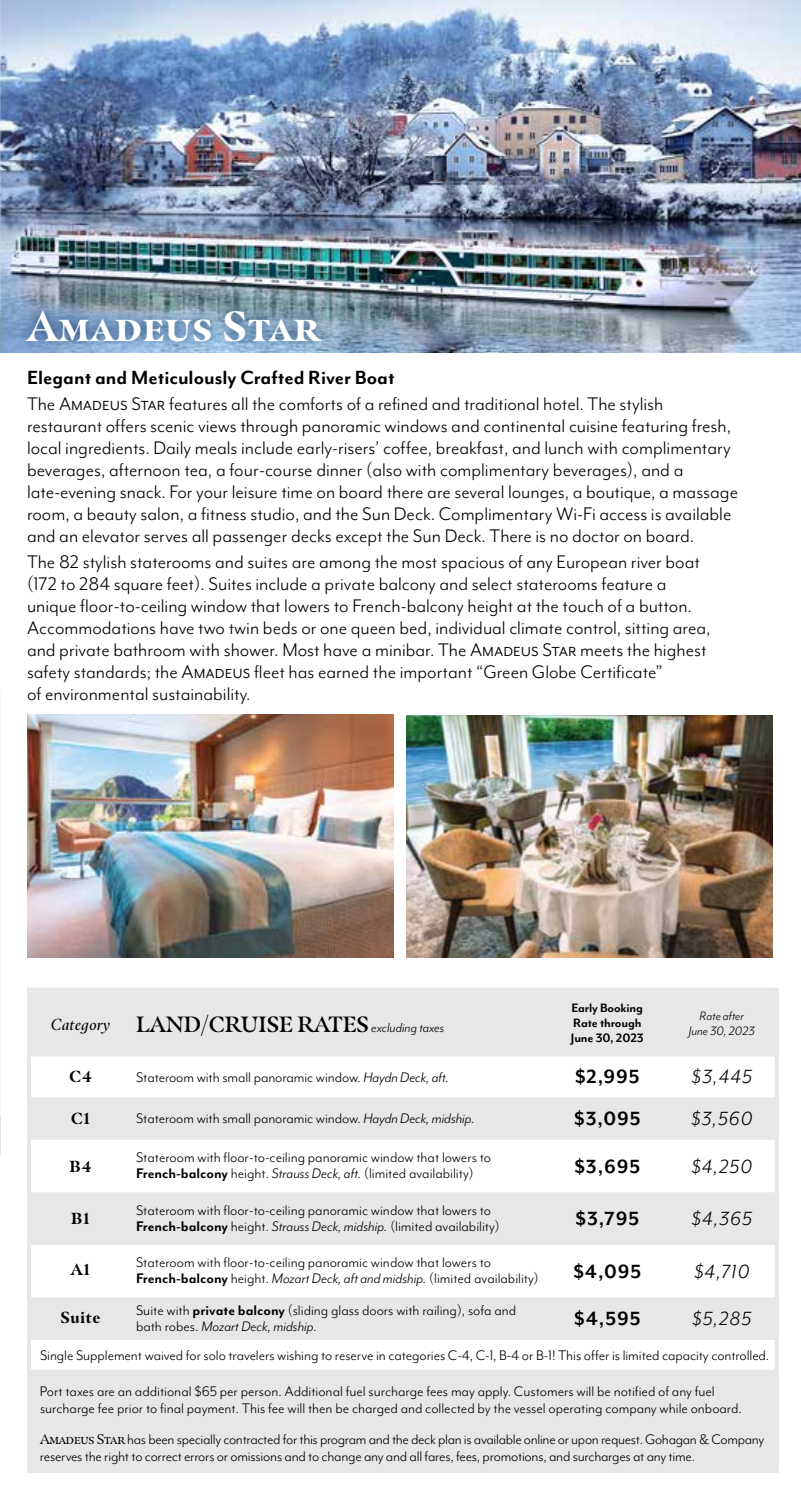
<style>
.page{position:relative;width:801px;height:1512px;background:#fff}
.page>*{position:absolute;margin:0;border:0;box-sizing:border-box;transform-origin:0 0}
.t1{font:700 42px "Masqualero";letter-spacing:.02em;color:#fff}
.t2{font:700 22px "Mr Eaves Mod OT";color:#000}
.t3{font:600 22px "Masqualero";color:#000}
.t4{font:italic 22px "Mr Eaves Mod OT";letter-spacing:.04em;color:#000}
.t5{font:21px/22px "Mr Eaves Mod OT";color:#000}
.t6{font:16px/16px "Mr Eaves Mod OT";color:#000}
.t7{font:16px/17px "Mr Eaves Mod OT";letter-spacing:-.02em;color:#000}
.t8{font:700 16px "Masqualero";letter-spacing:.04em;color:#000}
.t9{font:700 14px/15px "Mr Eaves Mod OT";letter-spacing:-.01em;color:#000}
.t10{font:italic 14px/15px "Mr Eaves Mod OT";color:#000;text-align:center}
.s1{font-weight:400;font-style:italic;font-size:16px}
.s2{font-family:"Mr Eaves Mod OT";font-weight:400;font-style:italic;font-size:15px}
.s3{font-style:italic}
.s4{font-weight:700}
.s5{font-family:"Masqualero";font-size:14px}
</style>
<div class="page">
<img style="left:0;top:0;width:801px;height:353px">
<img style="left:0;top:0;width:1px;height:317px">
<div style="left:15px;top:298px;width:317px;height:55px;background:#00285a;opacity:.87"></div>
<img style="left:27px;top:715px;width:367px;height:242px">
<img style="left:406px;top:716px;width:367px;height:242px">
<svg style="left:27px;top:988px;width:752px;height:485px"></svg>
<h1 class="t1" style="left:27px;top:300px;width:294px">Amadeus Star</h1>
<p class="t2" style="left:27px;top:365px;width:369px">Elegant and Meticulously Crafted River Boat</p>
<p class="t5" style="left:27px;top:393px;width:713px">The Amadeus Star features all the comforts of a refined and traditional hotel. The stylish restaurant offers scenic views through panoramic windows and continental cuisine featuring fresh, local ingredients. Daily meals include early-risers’ coffee, breakfast, and lunch with complimentary beverages, afternoon tea, a four‑course dinner (also with complimentary beverages), and a late‑evening snack. For your leisure time on board there are several lounges, a boutique, a massage room, a beauty salon, a fitness studio, and the Sun Deck. Complimentary Wi‑Fi access is available and an elevator serves all passenger decks except the Sun Deck. There is no doctor on board.</p>
<p class="t5" style="left:27px;top:550px;width:685px">The 82 stylish staterooms and suites are among the most spacious of any European river boat (172 to 284 square feet). Suites include a private balcony and select staterooms feature a unique floor‑to‑ceiling window that lowers to French-balcony height at the touch of a button.<br>Accommodations have two twin beds or one queen bed, individual climate control, sitting area, and private bathroom with shower. Most have a minibar. The Amadeus Star meets the highest safety standards; the Amadeus fleet has earned the important “Green Globe Certificate”<br>of environmental sustainability.</p>
<p class="t3" style="left:51px;top:1011px;width:395px"><span class="s1">Category</span> LAND/CRUISE RATES <span class="s2">excluding taxes</span></p>
<p class="t9" style="left:571px;top:1000px;width:74px">Early Booking<br>Rate through<br>June 30, 2023</p>
<p class="t10" style="left:689px;top:1008px;width:68px">Rate after<br>June 30, 2023</p>
<p class="t8" style="left:69px;top:1067px;width:24px">C4</p>
<p class="t6" style="left:136px;top:1069px;width:315px">Stateroom with small panoramic window. <span class="s3">Haydn Deck, aft.</span></p>
<p class="t2" style="left:575px;top:1064px;width:66px">$2,995</p>
<p class="t4" style="left:692px;top:1065px;width:62px">$3,445</p>
<p class="t8" style="left:71px;top:1109px;width:21px">C1</p>
<p class="t6" style="left:136px;top:1110px;width:340px">Stateroom with small panoramic window. <span class="s3">Haydn Deck, midship.</span></p>
<p class="t2" style="left:574px;top:1106px;width:68px">$3,095</p>
<p class="t4" style="left:691px;top:1106px;width:63px">$3,560</p>
<p class="t8" style="left:70px;top:1156px;width:23px">B4</p>
<p class="t6" style="left:136px;top:1149px;width:357px">Stateroom with floor-to-ceiling panoramic window that lowers to<br><span class="s4">French-balcony</span> height. <span class="s3">Strauss Deck, aft.</span> (limited availability)</p>
<p class="t2" style="left:574px;top:1154px;width:67px">$3,695</p>
<p class="t4" style="left:691px;top:1154px;width:62px">$4,250</p>
<p class="t8" style="left:71px;top:1209px;width:20px">B1</p>
<p class="t6" style="left:136px;top:1202px;width:365px">Stateroom with floor-to-ceiling panoramic window that lowers to<br><span class="s4">French-balcony</span> height. <span class="s3">Strauss Deck, midship.</span> (limited availability)</p>
<p class="t2" style="left:575px;top:1206px;width:65px">$3,795</p>
<p class="t4" style="left:692px;top:1207px;width:62px">$4,365</p>
<p class="t8" style="left:71px;top:1260px;width:21px">A1</p>
<p class="t6" style="left:136px;top:1255px;width:404px">Stateroom with floor-to-ceiling panoramic window that lowers to<br><span class="s4">French-balcony</span> height. <span class="s3">Mozart Deck, aft and midship.</span> (limited availability)</p>
<p class="t2" style="left:573px;top:1259px;width:69px">$4,095</p>
<p class="t4" style="left:694px;top:1259px;width:57px">$4,710</p>
<p class="t8" style="left:60px;top:1307px;width:42px">Suite</p>
<p class="t6" style="left:136px;top:1302px;width:382px">Suite with <span class="s4">private balcony</span> (sliding glass doors with railing), sofa and bath robes. <span class="s3">Mozart Deck, midship.</span></p>
<p class="t2" style="left:574px;top:1306px;width:68px">$4,595</p>
<p class="t4" style="left:692px;top:1307px;width:61px">$5,285</p>
<p class="t6" style="left:40px;top:1347px;width:731px">Single Supplement waived for solo travelers wishing to reserve in categories C-4, C-1, B-4 or B-1! This offer is limited capacity controlled.</p>
<p class="t6" style="left:40px;top:1382px;width:703px;line-height:17px">Port taxes are an additional $65 per person. Additional fuel surcharge fees may apply. Customers will be notified of any fuel surcharge fee prior to final payment. This fee will then be charged and collected by the vessel operating company while onboard.</p>
<p class="t7" style="left:40px;top:1431px;width:726px"><span class="s5">Amadeus Star</span> has been specially contracted for this program and the deck plan is available online or upon request. Gohagan &amp; Company reserves the right to correct errors or omissions and to change any and all fares, fees, promotions, and surcharges at any time.</p>
</div>
